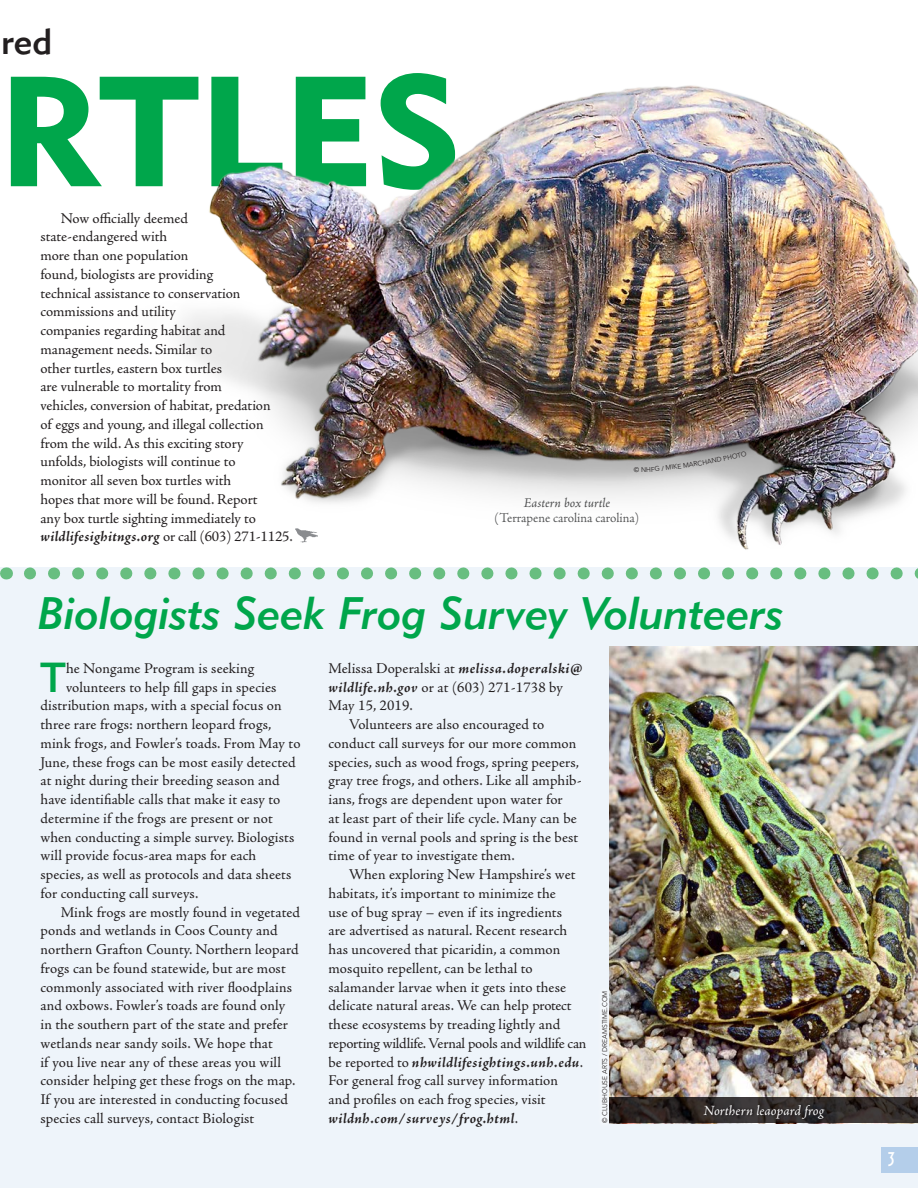
<style>
.page{position:relative;width:918px;height:1188px;background:#fff}
.page>*{position:absolute;margin:0;border:0;box-sizing:border-box;transform-origin:0 0}
.t1{font:154.65px "Geometric 415 BT Black A";color:#00a64b}
.HEADER_2{font:45px "Geometric 415 BT Medium Italic A";color:#00a64b}
._1st_Paragraph_for_H{font:41.55px "Geometric 415 BT Medium A";color:#00a64b}
.t2{font:36px "Geometric 415 BT Medium A";color:#231f20}
.t3{font:18px "Sierra Madre";color:#fff}
.Body_Text{font:15px/18.8px "Adobe Jenson Pro";letter-spacing:.005em;color:#231f20}
._1st_Paragraph_for_H-2{font:15px "Adobe Jenson Pro";letter-spacing:.005em;color:#231f20}
.Species_labels{font:italic 14.25px "Adobe Jenson Pro";letter-spacing:.005em;color:#fff}
.Captions{font:300 13.5px "Adobe Jenson Pro";color:#4b4c4d}
.Captions-2{font:italic 13.5px "Adobe Jenson Pro";color:#4b4c4d}
.Photo_Credit{font:6.75px "Avenir Next LT Pro";color:#231f20}
.s1{font-weight:700;font-style:italic}
</style>
<div class="page">
<div style="left:0;top:567px;width:918px;height:621px;background:#eef4fa"></div>
<svg style="left:6px;top:567px;width:1px;height:12px"></svg>
<svg style="left:30px;top:567px;width:888px;height:12px"></svg>
<svg style="left:604px;top:986px;width:8px;height:138px"></svg>
<div style="left:881px;top:1147px;width:37px;height:26px;background:#b4ceea"></div>
<img style="left:180px;top:85px;width:738px;height:465px">
<img style="left:610px;top:647px;width:308px;height:450px">
<svg style="left:610px;top:1097px;width:308px;height:26px;background:#2e2725"></svg>
<div style="left:703px;top:1103px;width:124px;height:18px;background:#231f20;opacity:.75"></div>
<img style="left:295px;top:529px;width:23px;height:14px">
<svg style="left:634px;top:456px;width:88px;height:16px"></svg>
<svg style="left:741px;top:451px;width:6px;height:6px"></svg>
<h3 class="t2" style="left:1px;top:19px;width:53px">red</h3>
<h1 class="t1" style="left:-2px;top:37px;width:465px">RTLES</h1>
<p class="Body_Text" style="left:40px;top:209px;width:254px;text-indent:20px">Now officially deemed<br>state-endangered with<br>more than one population<br>found, biologists are providing<br>technical assistance to conservation commissions and utility<br>companies regarding habitat and management needs. Similar to<br>other turtles, eastern box turtles<br>are vulnerable to mortality from<br>vehicles, conversion of habitat, predation<br>of eggs and young, and illegal collection from the wild. As this exciting story unfolds, biologists will continue to<br>monitor all seven box turtles with<br>hopes that more will be found. Report<br>any box turtle sighting immediately to <span class="s1">wildlifesighitngs.org</span> or call (603) 271-1125.</p>
<p class="Captions-2" style="left:524px;top:496px;width:88px">Eastern box turtle</p>
<p class="Captions" style="left:494px;top:511px;width:146px">(Terrapene carolina carolina)</p>
<p class="Photo_Credit" style="left:722px;top:455px;width:20px;rotate:-13deg">PHOT</p>
<p class="HEADER_2" style="left:38px;top:585px;width:748px">Biologists Seek Frog Survey Volunteers</p>
<p class="Body_Text" style="left:328px;top:659px;width:256px">Melissa Doperalski at <span class="s1">melissa.doperalski@ wildlife.nh.gov</span> or at (603) 271-1738 by<br>May 15, 2019.</p>
<p class="Body_Text" style="left:328px;top:715px;width:255px;text-indent:20px">Volunteers are also encouraged to conduct call surveys for our more common species, such as wood frogs, spring peepers, gray tree frogs, and others. Like all amphib&shy;ians, frogs are dependent upon water for<br>at least part of their life cycle. Many can be found in vernal pools and spring is the best time of year to investigate them.</p>
<p class="Body_Text" style="left:328px;top:865px;width:260px;text-indent:20px">When exploring New Hampshire’s wet habitats, it’s important to minimize the<br>use of bug spray – even if its ingredients<br>are advertised as natural. Recent research has uncovered that picaridin, a common mosquito repellent, can be lethal to salamander larvae when it gets into these delicate natural areas. We can help protect these ecosystems by treading lightly and reporting wildlife. Vernal pools and wildlife can be reported to <span class="s1">nhwildlifesightings.unh.edu</span>.</p>
<p class="Body_Text" style="left:328px;top:1071px;width:231px">For general frog call survey information and profiles on each frog species, visit <span class="s1">wildnh.com/surveys/frog.html</span>.</p>
<p class="_1st_Paragraph_for_H" style="left:40px;top:652px;width:27px">T</p>
<p class="_1st_Paragraph_for_H-2" style="left:66px;top:660px;width:190px">he Nongame Program is seeking</p>
<p class="_1st_Paragraph_for_H-2" style="left:66px;top:678px;width:212px">volunteers to help fill gaps in species</p>
<p class="_1st_Paragraph_for_H-2" style="left:41px;top:697px;width:243px">distribution maps, with a special focus on</p>
<p class="_1st_Paragraph_for_H-2" style="left:41px;top:716px;width:232px">three rare frogs: northern leopard frogs,</p>
<p class="_1st_Paragraph_for_H-2" style="left:41px;top:735px;width:262px">mink frogs, and Fowler’s toads. From May to</p>
<p class="_1st_Paragraph_for_H-2" style="left:41px;top:753px;width:257px">June, these frogs can be most easily detected</p>
<p class="_1st_Paragraph_for_H-2" style="left:41px;top:772px;width:241px">at night during their breeding season and</p>
<p class="_1st_Paragraph_for_H-2" style="left:41px;top:791px;width:241px">have identifiable calls that make it easy to</p>
<p class="_1st_Paragraph_for_H-2" style="left:41px;top:810px;width:234px">determine if the frogs are present or not</p>
<p class="_1st_Paragraph_for_H-2" style="left:41px;top:828px;width:255px">when conducting a simple survey. Biologists</p>
<p class="_1st_Paragraph_for_H-2" style="left:41px;top:847px;width:217px">will provide focus-area maps for each</p>
<p class="_1st_Paragraph_for_H-2" style="left:41px;top:866px;width:252px">species, as well as protocols and data sheets</p>
<p class="_1st_Paragraph_for_H-2" style="left:41px;top:885px;width:159px">for conducting call surveys.</p>
<p class="Body_Text" style="left:41px;top:903px;width:261px;text-indent:20px">Mink frogs are mostly found in vegetated ponds and wetlands in Coos County and northern Grafton County. Northern leopard frogs can be found statewide, but are most commonly associated with river floodplains and oxbows. Fowler’s toads are found only in the southern part of the state and prefer wetlands near sandy soils. We hope that<br>if you live near any of these areas you will consider helping get these frogs on the map.<br>If you are interested in conducting focused species call surveys, contact Biologist</p>
<p class="Photo_Credit" style="left:601px;top:1123px;width:134px;rotate:-90deg">© CLUBHOUSE ARTS / DREAMSTIME.COM</p>
<p class="Species_labels" style="left:704px;top:1102px;width:122px">Northern leaopard frog</p>
<p class="t3" style="left:889px;top:1147px;width:9px">3</p>
</div>
